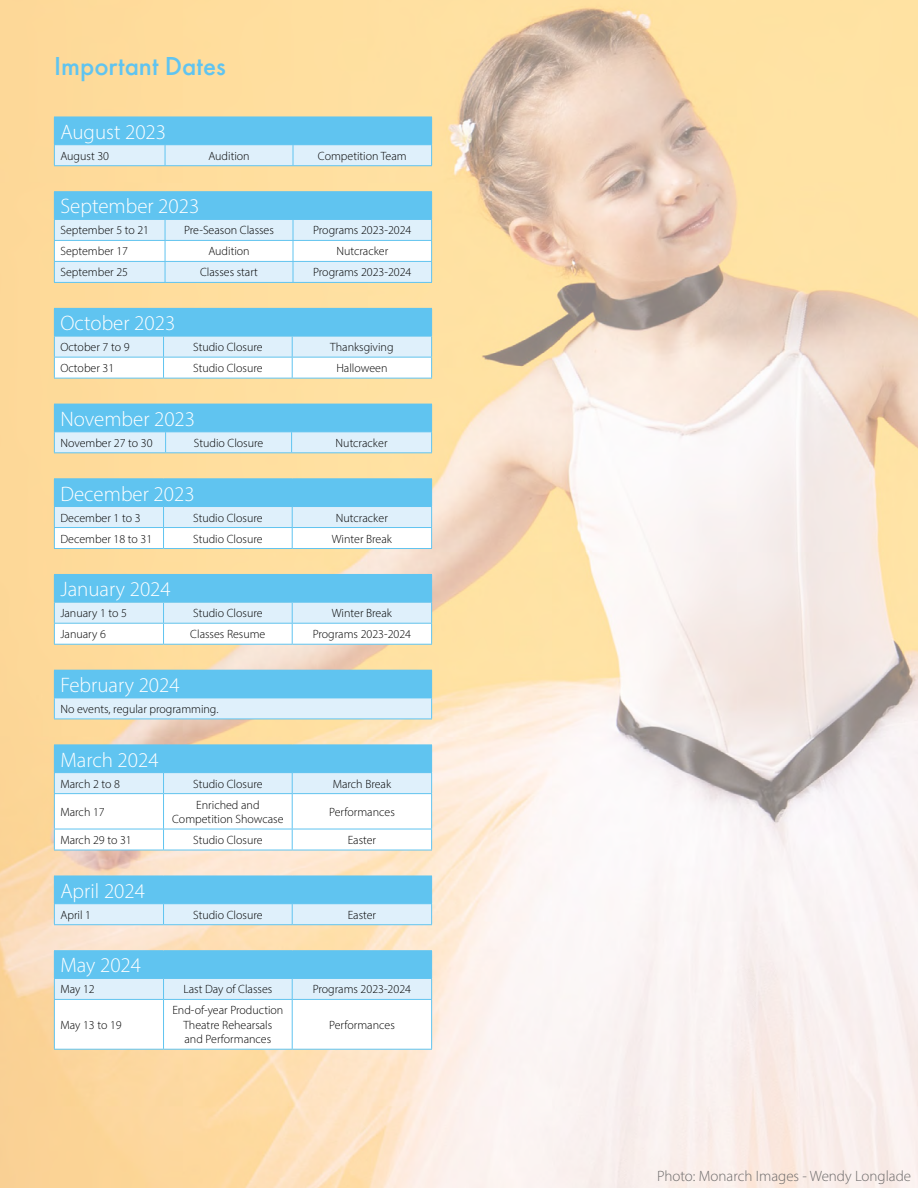
<style>
.page{position:relative;width:918px;height:1188px;background:#fff}
.page>*{position:absolute;margin:0;border:0;box-sizing:border-box;transform-origin:0 0}
.t1{font:500 27px "Futura PT";color:#60c4f0}
.t2{font:300 21px "Myriad Pro";color:#fff}
.t3{font:300 15px "Myriad Pro";color:#6d6b6b}
.t4{font:300 12px/14.4px "Myriad Pro";color:#000;text-align:center}
</style>
<div class="page">
<img style="left:0;top:0;width:918px;height:1188px">
<svg style="left:54px;top:117px;width:378px;height:49px;background:#94d6f4"></svg>
<hr style="left:54px;top:144px;width:111px;height:1px;background:#60c4f0">
<hr style="left:165px;top:144px;width:128px;height:1px;background:#60c4f0">
<hr style="left:293px;top:144px;width:139px;height:1px;background:#60c4f0">
<hr style="left:54px;top:282px;width:111px;height:1px;background:#60c4f0">
<hr style="left:165px;top:282px;width:128px;height:1px;background:#60c4f0">
<hr style="left:293px;top:282px;width:139px;height:1px;background:#60c4f0">
<hr style="left:54px;top:191px;width:111px;height:1px;background:#60c4f0">
<hr style="left:165px;top:191px;width:128px;height:1px;background:#60c4f0">
<hr style="left:293px;top:191px;width:139px;height:1px;background:#60c4f0">
<svg style="left:54px;top:192px;width:378px;height:90px"></svg>
<hr style="left:54px;top:219px;width:111px;height:1px;background:#60c4f0">
<hr style="left:165px;top:219px;width:128px;height:1px;background:#60c4f0">
<hr style="left:293px;top:219px;width:139px;height:1px;background:#60c4f0">
<hr style="left:54px;top:378px;width:110px;height:1px;background:#60c4f0">
<hr style="left:164px;top:378px;width:128px;height:1px;background:#60c4f0">
<hr style="left:292px;top:378px;width:140px;height:1px;background:#60c4f0">
<hr style="left:54px;top:308px;width:110px;height:1px;background:#60c4f0">
<hr style="left:164px;top:308px;width:128px;height:1px;background:#60c4f0">
<hr style="left:292px;top:308px;width:140px;height:1px;background:#60c4f0">
<svg style="left:54px;top:309px;width:378px;height:69px"></svg>
<hr style="left:54px;top:336px;width:110px;height:1px;background:#60c4f0">
<hr style="left:164px;top:336px;width:128px;height:1px;background:#60c4f0">
<hr style="left:292px;top:336px;width:140px;height:1px;background:#60c4f0">
<svg style="left:54px;top:404px;width:378px;height:49px;background:#94d6f4"></svg>
<hr style="left:54px;top:431px;width:112px;height:1px;background:#60c4f0">
<hr style="left:166px;top:431px;width:126px;height:1px;background:#60c4f0">
<hr style="left:292px;top:431px;width:140px;height:1px;background:#60c4f0">
<hr style="left:54px;top:478px;width:110px;height:1px;background:#60c4f0">
<hr style="left:164px;top:478px;width:128px;height:1px;background:#60c4f0">
<hr style="left:292px;top:478px;width:140px;height:1px;background:#60c4f0">
<svg style="left:54px;top:479px;width:378px;height:70px"></svg>
<hr style="left:54px;top:506px;width:110px;height:1px;background:#60c4f0">
<hr style="left:164px;top:506px;width:128px;height:1px;background:#60c4f0">
<hr style="left:292px;top:506px;width:140px;height:1px;background:#60c4f0">
<hr style="left:54px;top:644px;width:110px;height:1px;background:#60c4f0">
<hr style="left:164px;top:644px;width:128px;height:1px;background:#60c4f0">
<hr style="left:292px;top:644px;width:140px;height:1px;background:#60c4f0">
<hr style="left:54px;top:574px;width:110px;height:1px;background:#60c4f0">
<hr style="left:164px;top:574px;width:128px;height:1px;background:#60c4f0">
<hr style="left:292px;top:574px;width:140px;height:1px;background:#60c4f0">
<svg style="left:54px;top:575px;width:378px;height:69px"></svg>
<hr style="left:54px;top:602px;width:110px;height:1px;background:#60c4f0">
<hr style="left:164px;top:602px;width:128px;height:1px;background:#60c4f0">
<hr style="left:292px;top:602px;width:140px;height:1px;background:#60c4f0">
<div style="left:54px;top:670px;width:378px;height:28px;background:#60c4f0"></div>
<div style="left:54px;top:698px;width:378px;height:21px;background:#dff0fb"></div>
<hr style="left:54px;top:719px;width:378px;height:1px;background:#60c4f0">
<svg style="left:54px;top:699px;width:1px;height:20px"></svg>
<svg style="left:431px;top:699px;width:1px;height:20px"></svg>
<hr style="left:54px;top:698px;width:378px;height:1px;background:#60c4f0">
<hr style="left:54px;top:850px;width:110px;height:1px;background:#60c4f0">
<hr style="left:164px;top:850px;width:128px;height:1px;background:#60c4f0">
<hr style="left:292px;top:850px;width:140px;height:1px;background:#60c4f0">
<svg style="left:54px;top:745px;width:378px;height:105px"></svg>
<hr style="left:54px;top:772px;width:110px;height:1px;background:#60c4f0">
<hr style="left:164px;top:772px;width:128px;height:1px;background:#60c4f0">
<hr style="left:292px;top:772px;width:140px;height:1px;background:#60c4f0">
<svg style="left:54px;top:876px;width:378px;height:49px;background:#94d6f4"></svg>
<hr style="left:54px;top:903px;width:110px;height:1px;background:#60c4f0">
<hr style="left:164px;top:903px;width:128px;height:1px;background:#60c4f0">
<hr style="left:292px;top:903px;width:140px;height:1px;background:#60c4f0">
<hr style="left:54px;top:1049px;width:110px;height:1px;background:#60c4f0">
<hr style="left:164px;top:1049px;width:128px;height:1px;background:#60c4f0">
<hr style="left:292px;top:1049px;width:140px;height:1px;background:#60c4f0">
<hr style="left:54px;top:950px;width:110px;height:1px;background:#60c4f0">
<hr style="left:164px;top:950px;width:128px;height:1px;background:#60c4f0">
<hr style="left:292px;top:950px;width:140px;height:1px;background:#60c4f0">
<svg style="left:54px;top:951px;width:378px;height:98px"></svg>
<hr style="left:54px;top:978px;width:110px;height:1px;background:#60c4f0">
<hr style="left:164px;top:978px;width:128px;height:1px;background:#60c4f0">
<hr style="left:292px;top:978px;width:140px;height:1px;background:#60c4f0">
<h1 class="t1" style="left:54px;top:49px;width:173px">Important Dates</h1>
<h2 class="t2" style="left:60px;top:119px;width:107px">August 2023</h2>
<p class="t4" style="left:60px;top:148px;width:50px">August 30</p>
<p class="t4" style="left:208px;top:148px;width:43px">Audition</p>
<p class="t4" style="left:318px;top:148px;width:90px">Competition Team</p>
<h2 class="t2" style="left:60px;top:194px;width:140px">September 2023</h2>
<p class="t4" style="left:60px;top:223px;width:90px">September 5 to 21</p>
<p class="t4" style="left:184px;top:223px;width:91px">Pre-Season Classes</p>
<p class="t4" style="left:313px;top:223px;width:100px">Programs 2023-2024</p>
<p class="t4" style="left:60px;top:244px;width:69px">September 17</p>
<p class="t4" style="left:208px;top:244px;width:43px">Audition</p>
<p class="t4" style="left:336px;top:244px;width:53px">Nutcracker</p>
<p class="t4" style="left:60px;top:265px;width:69px">September 25</p>
<p class="t4" style="left:200px;top:265px;width:59px">Classes start</p>
<p class="t4" style="left:313px;top:265px;width:100px">Programs 2023-2024</p>
<h2 class="t2" style="left:60px;top:310px;width:116px">October 2023</h2>
<p class="t4" style="left:60px;top:340px;width:71px">October 7 to 9</p>
<p class="t4" style="left:193px;top:340px;width:71px">Studio Closure</p>
<p class="t4" style="left:330px;top:340px;width:65px">Thanksgiving</p>
<p class="t4" style="left:60px;top:361px;width:55px">October 31</p>
<p class="t4" style="left:193px;top:361px;width:71px">Studio Closure</p>
<p class="t4" style="left:336px;top:361px;width:53px">Halloween</p>
<h2 class="t2" style="left:60px;top:406px;width:136px">November 2023</h2>
<p class="t4" style="left:60px;top:436px;width:94px">November 27 to 30</p>
<p class="t4" style="left:194px;top:436px;width:71px">Studio Closure</p>
<p class="t4" style="left:336px;top:436px;width:53px">Nutcracker</p>
<h2 class="t2" style="left:60px;top:481px;width:136px">December 2023</h2>
<p class="t4" style="left:60px;top:510px;width:82px">December 1 to 3</p>
<p class="t4" style="left:193px;top:510px;width:71px">Studio Closure</p>
<p class="t4" style="left:336px;top:510px;width:53px">Nutcracker</p>
<p class="t4" style="left:60px;top:531px;width:93px">December 18 to 31</p>
<p class="t4" style="left:193px;top:531px;width:71px">Studio Closure</p>
<p class="t4" style="left:332px;top:531px;width:62px">Winter Break</p>
<h2 class="t2" style="left:60px;top:577px;width:112px">January 2024</h2>
<p class="t4" style="left:60px;top:606px;width:68px">January 1 to 5</p>
<p class="t4" style="left:193px;top:606px;width:71px">Studio Closure</p>
<p class="t4" style="left:332px;top:606px;width:62px">Winter Break</p>
<p class="t4" style="left:60px;top:627px;width:47px">January 6</p>
<p class="t4" style="left:190px;top:627px;width:77px">Classes Resume</p>
<p class="t4" style="left:313px;top:627px;width:100px">Programs 2023-2024</p>
<h2 class="t2" style="left:60px;top:672px;width:121px">February 2024</h2>
<p class="t4" style="left:60px;top:702px;width:160px">No events, regular programming.</p>
<h2 class="t2" style="left:60px;top:747px;width:100px">March 2024</h2>
<p class="t4" style="left:60px;top:776px;width:61px">March 2 to 8</p>
<p class="t4" style="left:193px;top:776px;width:71px">Studio Closure</p>
<p class="t4" style="left:333px;top:776px;width:60px">March Break</p>
<p class="t4" style="left:60px;top:805px;width:46px">March 17</p>
<p class="t4" style="left:172px;top:797px;width:113px">Enriched and<br>Competition Showcase</p>
<p class="t4" style="left:329px;top:805px;width:67px">Performances</p>
<p class="t4" style="left:60px;top:833px;width:73px">March 29 to 31</p>
<p class="t4" style="left:193px;top:833px;width:71px">Studio Closure</p>
<p class="t4" style="left:348px;top:833px;width:30px">Easter</p>
<h2 class="t2" style="left:60px;top:878px;width:86px">April 2024</h2>
<p class="t4" style="left:60px;top:907px;width:32px">April 1</p>
<p class="t4" style="left:193px;top:907px;width:71px">Studio Closure</p>
<p class="t4" style="left:348px;top:907px;width:30px">Easter</p>
<h2 class="t2" style="left:60px;top:953px;width:82px">May 2024</h2>
<p class="t4" style="left:60px;top:982px;width:36px">May 12</p>
<p class="t4" style="left:183px;top:982px;width:90px">Last Day of Classes</p>
<p class="t4" style="left:313px;top:982px;width:100px">Programs 2023-2024</p>
<p class="t4" style="left:60px;top:1018px;width:63px">May 13 to 19</p>
<p class="t4" style="left:172px;top:1003px;width:112px">End-of-year Production<br>Theatre Rehearsals<br>and Performances</p>
<p class="t4" style="left:329px;top:1018px;width:67px">Performances</p>
<p class="t3" style="left:657px;top:1167px;width:256px">Photo: Monarch Images - Wendy Longlade</p>
</div>
